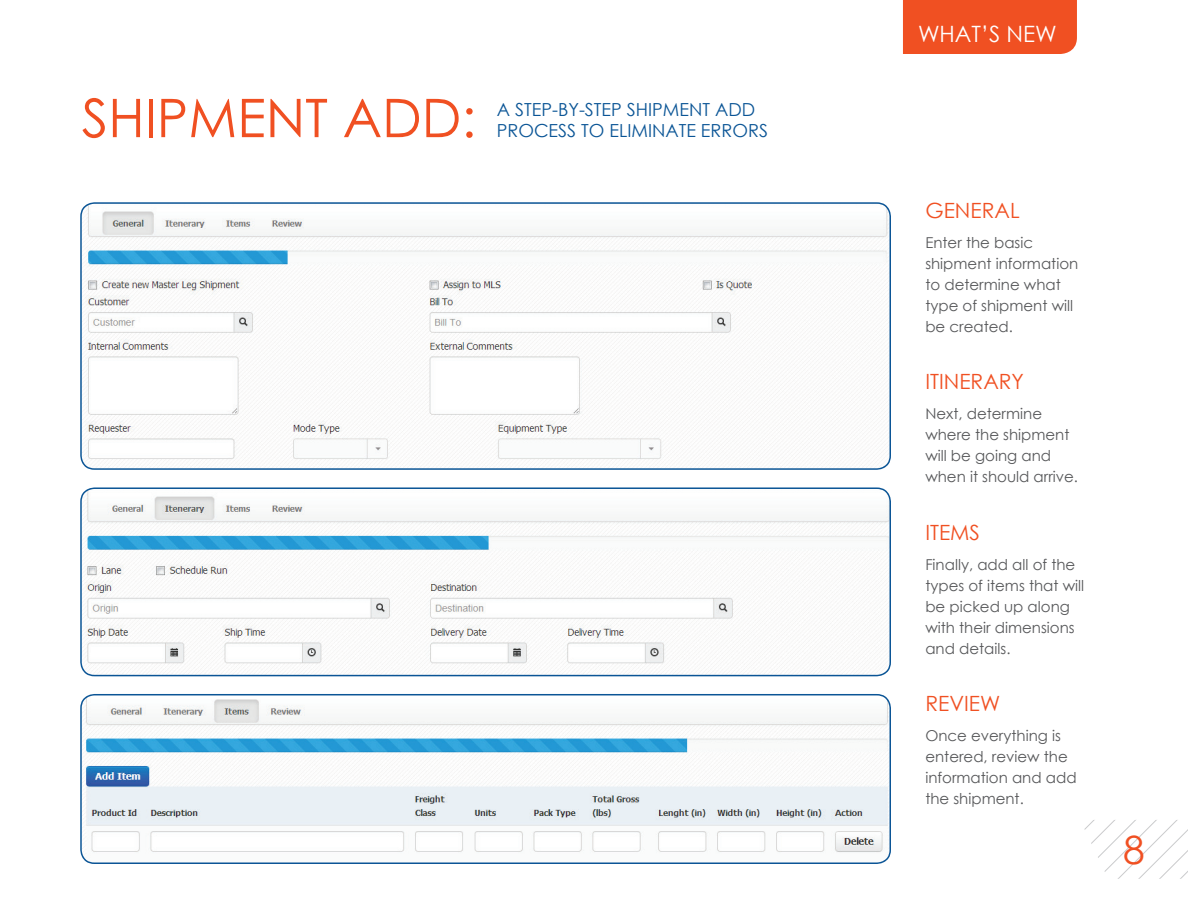
<style>
.page{position:relative;width:1188px;height:918px;background:#fff}
.page>*{position:absolute;margin:0;border:0;box-sizing:border-box;transform-origin:0 0}
.t1{font:53.25px "Century Gothic";color:#f05022}
.t2{font:39px "Century Gothic";color:#f05022}
.t3{font:22.5px "Century Gothic";color:#fff}
.t4{font:21px "Century Gothic";color:#f05022}
.t5{font:18px/21.6px "Century Gothic";color:#0b5596}
.t6{font:15px/21px "Century Gothic";color:#57585a}
</style>
<div class="page">
<svg style="left:80px;top:202px;width:811px;height:268px"></svg>
<svg style="left:80px;top:487px;width:811px;height:189px"></svg>
<svg style="left:80px;top:694px;width:811px;height:170px"></svg>
<svg style="left:1084px;top:820px;width:104px;height:59px"></svg>
<div style="left:903px;top:0;width:174px;height:54px;background:#f05022"></div>
<h1 class="t1" style="left:82px;top:81px;width:396px">SHIPMENT ADD:</h1>
<p class="t5" style="left:497px;top:98px;width:273px">A STEP-BY-STEP SHIPMENT ADD<br>PROCESS TO ELIMINATE ERRORS</p>
<h3 class="t3" style="left:918px;top:18px;width:140px">WHAT’S NEW</h3>
<h3 class="t4" style="left:925px;top:196px;width:96px">GENERAL</h3>
<p class="t6" style="left:925px;top:232px;width:154px">Enter the basic shipment information to determine what type of shipment will be created.</p>
<h3 class="t4" style="left:925px;top:367px;width:100px">ITINERARY</h3>
<p class="t6" style="left:925px;top:403px;width:154px">Next, determine where the shipment will be going and when it should arrive.</p>
<h3 class="t4" style="left:925px;top:517px;width:56px">ITEMS</h3>
<p class="t6" style="left:925px;top:554px;width:160px">Finally, add all of the types of items that will be picked up along with their dimensions and details.</p>
<h3 class="t4" style="left:925px;top:689px;width:76px">REVIEW</h3>
<p class="t6" style="left:925px;top:725px;width:153px">Once everything is entered, review the information and add the shipment.</p>
<h2 class="t2" style="left:1123px;top:823px;width:23px">8</h2>
</div>
